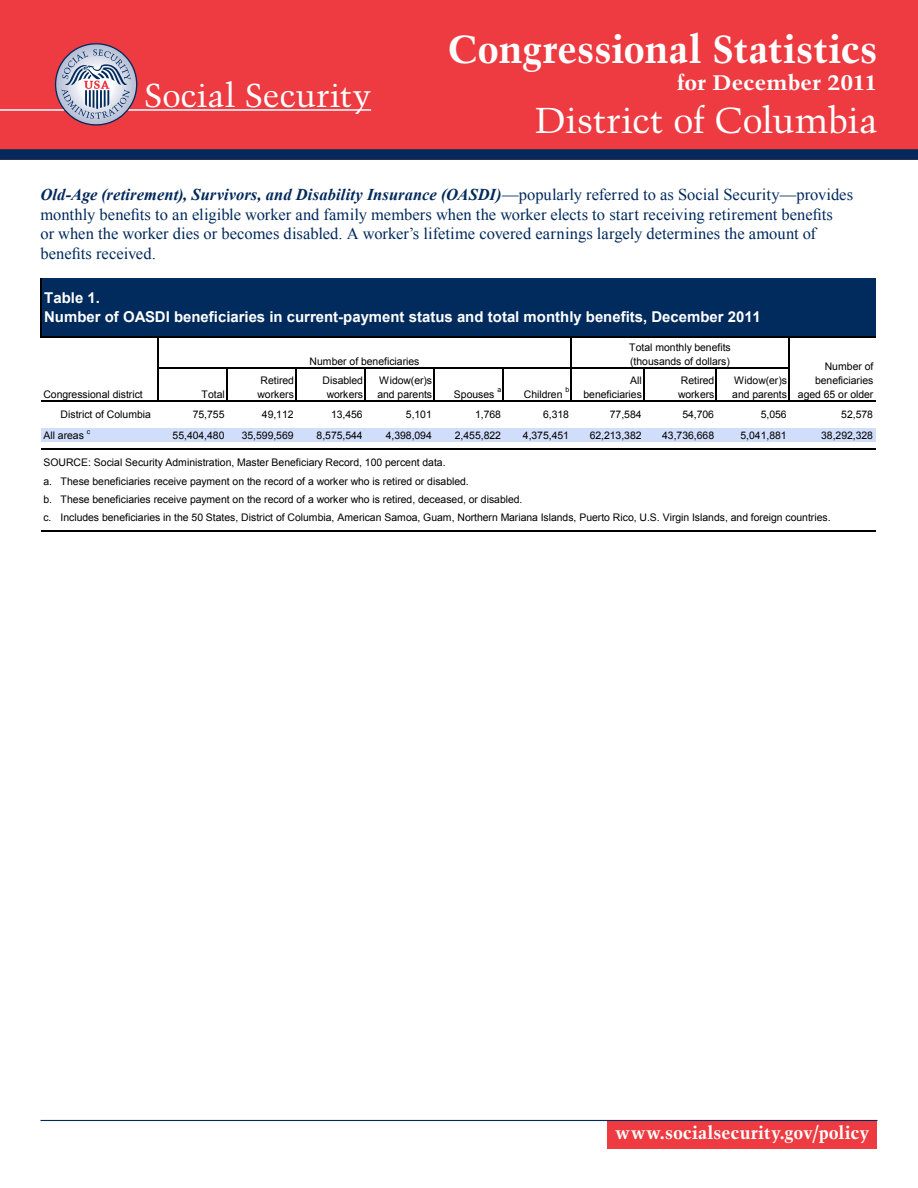
<style>
.page{position:relative;width:918px;height:1188px;background:#fff}
.page>*{position:absolute;margin:0;border:0;box-sizing:border-box;transform-origin:0 0}
.t1{font:700 39px "Trump Mediaeval";color:#fff}
.t2{font:36px "Trump Mediaeval";letter-spacing:-.015em;color:#fff}
.t3{font:33px "Trump Mediaeval";letter-spacing:-.005em;color:#fff}
.t4{font:700 21px "Trump Mediaeval";letter-spacing:-.005em;color:#fff;scale:1.1 1}
.t5{font:700 18px "Trump Mediaeval";letter-spacing:.005em;color:#fff}
.t6{font:16.5px/19.5px "Times New Roman";color:#00295c}
.t7{font:700 15px/19.2px "Arial";color:#fff}
.t8{font:10.5px/13.6px "Arial";letter-spacing:-.005em;color:#000}
.t9{font:7.05px "Arial";color:#000}
.s1{font-weight:700;font-style:italic}
</style>
<div class="page">
<div style="left:0;top:0;width:918px;height:160px;background:#ee3a41"></div>
<div style="left:0;top:149px;width:918px;height:11px;background:#00295c"></div>
<hr style="left:0;top:109px;width:371px;height:2px;background:#fff">
<div style="left:608px;top:1121px;width:270px;height:28px;background:#ee3a41"></div>
<hr style="left:40px;top:1120px;width:838px;height:1px;background:#00295c">
<svg style="left:56px;top:44px;width:81px;height:81px"></svg>
<div style="left:55px;top:43px;width:82px;height:83px;border:1px solid #00295c;border-radius:50%"></div>
<svg style="left:62px;top:49px;width:69px;height:70px;background:#afadc0"></svg>
<div style="left:41px;top:278px;width:834px;height:60px;background:#002b5c"></div>
<div style="left:41px;top:428px;width:834px;height:14px;background:#d1defb"></div>
<hr style="left:41px;top:278px;width:1px;height:60px;background:#000">
<hr style="left:157px;top:338px;width:1px;height:64px;background:#000">
<hr style="left:570px;top:338px;width:2px;height:64px;background:#000">
<hr style="left:788px;top:338px;width:1px;height:64px;background:#000">
<hr style="left:226px;top:369px;width:1px;height:33px;background:#000">
<hr style="left:295px;top:369px;width:1px;height:33px;background:#000">
<hr style="left:364px;top:369px;width:2px;height:33px;background:#000">
<hr style="left:433px;top:369px;width:2px;height:33px;background:#000">
<hr style="left:502px;top:369px;width:2px;height:33px;background:#000">
<hr style="left:643px;top:369px;width:1px;height:33px;background:#000">
<hr style="left:716px;top:369px;width:1px;height:33px;background:#000">
<hr style="left:42px;top:337px;width:833px;height:1px;background:#000">
<hr style="left:158px;top:367px;width:631px;height:2px;background:#000">
<hr style="left:41px;top:400px;width:834px;height:2px;background:#000">
<hr style="left:41px;top:448px;width:834px;height:2px;background:#000">
<hr style="left:41px;top:530px;width:834px;height:2px;background:#000">
<h3 class="t3" style="left:144px;top:75px;width:228px">Social Security</h3>
<h1 class="t1" style="left:447px;top:24px;width:432px">Congressional Statistics</h1>
<h3 class="t4" style="left:677px;top:69px;width:184px">for December 2011</h3>
<h2 class="t2" style="left:535px;top:98px;width:344px">District of Columbia</h2>
<p class="t6" style="left:40px;top:185px;width:814px"><span class="s1">Old-Age (retirement), Survivors, and Disability Insurance (OASDI)</span>—popularly referred to as Social Security—provides monthly benefits to an eligible worker and family members when the worker elects to start receiving retirement benefits<br>or when the worker dies or becomes disabled. A worker’s lifetime covered earnings largely determines the amount of benefits received.</p>
<p class="t7" style="left:44px;top:288px;width:718px">Table 1.<br>Number of OASDI beneficiaries in current-payment status and total monthly benefits, December 2011</p>
<p class="t8" style="left:310px;top:354px;width:111px">Number of beneficiaries</p>
<p class="t8" style="left:629px;top:341px;width:103px">Total monthly benefits (thousands of dollars)</p>
<p class="t8" style="left:798px;top:360px;width:77px;text-align:right">Number of beneficiaries aged 65 or older</p>
<p class="t8" style="left:258px;top:374px;width:38px">Retired workers</p>
<p class="t8" style="left:323px;top:374px;width:42px;text-align:center">Disabled workers</p>
<p class="t8" style="left:377px;top:374px;width:56px">Widow(er)s and parents</p>
<p class="t9" style="left:565px;top:385px;width:5px">b</p>
<p class="t8" style="left:584px;top:374px;width:60px;text-align:right">All beneficiaries</p>
<p class="t8" style="left:678px;top:374px;width:38px">Retired workers</p>
<p class="t8" style="left:732px;top:374px;width:56px">Widow(er)s and parents</p>
<p class="t8" style="left:454px;top:387px;width:42px">Spouses</p>
<p class="t9" style="left:497px;top:385px;width:5px">a</p>
<p class="t8" style="left:524px;top:387px;width:40px">Children</p>
<p class="t8" style="left:202px;top:387px;width:25px">Total</p>
<p class="t8" style="left:43px;top:387px;width:101px">Congressional district</p>
<p class="t8" style="left:43px;top:428px;width:42px">All areas</p>
<p class="t9" style="left:87px;top:427px;width:5px">c</p>
<p class="t8" style="left:61px;top:472px;width:771px;line-height:18.1px">These beneficiaries receive payment on the record of a worker who is retired or disabled.<br>These beneficiaries receive payment on the record of a worker who is retired, deceased, or disabled.<br>Includes beneficiaries in the 50 States, District of Columbia, American Samoa, Guam, Northern Mariana Islands, Puerto Rico, U.S. Virgin Islands, and foreign countries.</p>
<p class="t8" style="left:61px;top:408px;width:92px">District of Columbia</p>
<p class="t8" style="left:193px;top:408px;width:33px">75,755</p>
<p class="t8" style="left:262px;top:408px;width:33px">49,112</p>
<p class="t8" style="left:331px;top:408px;width:33px">13,456</p>
<p class="t8" style="left:406px;top:408px;width:27px">5,101</p>
<p class="t8" style="left:475px;top:408px;width:27px">1,768</p>
<p class="t8" style="left:543px;top:408px;width:27px">6,318</p>
<p class="t8" style="left:610px;top:408px;width:33px">77,584</p>
<p class="t8" style="left:682px;top:408px;width:33px">54,706</p>
<p class="t8" style="left:761px;top:408px;width:27px">5,056</p>
<p class="t8" style="left:841px;top:408px;width:33px">52,578</p>
<p class="t8" style="left:173px;top:428px;width:53px">55,404,480</p>
<p class="t8" style="left:242px;top:428px;width:53px">35,599,569</p>
<p class="t8" style="left:317px;top:428px;width:48px">8,575,544</p>
<p class="t8" style="left:386px;top:428px;width:48px">4,398,094</p>
<p class="t8" style="left:455px;top:428px;width:48px">2,455,822</p>
<p class="t8" style="left:523px;top:428px;width:48px">4,375,451</p>
<p class="t8" style="left:590px;top:428px;width:53px">62,213,382</p>
<p class="t8" style="left:662px;top:428px;width:53px">43,736,668</p>
<p class="t8" style="left:741px;top:428px;width:48px">5,041,881</p>
<p class="t8" style="left:821px;top:428px;width:53px">38,292,328</p>
<p class="t8" style="left:43px;top:456px;width:404px">SOURCE: Social Security Administration, Master Beneficiary Record, 100 percent data.</p>
<p class="t8" style="left:43px;top:472px;width:10px;line-height:18.1px;text-align:justify">a. b. c.</p>
<h3 class="t5" style="left:615px;top:1121px;width:256px">www.socialsecurity.gov/policy</h3>
</div>
